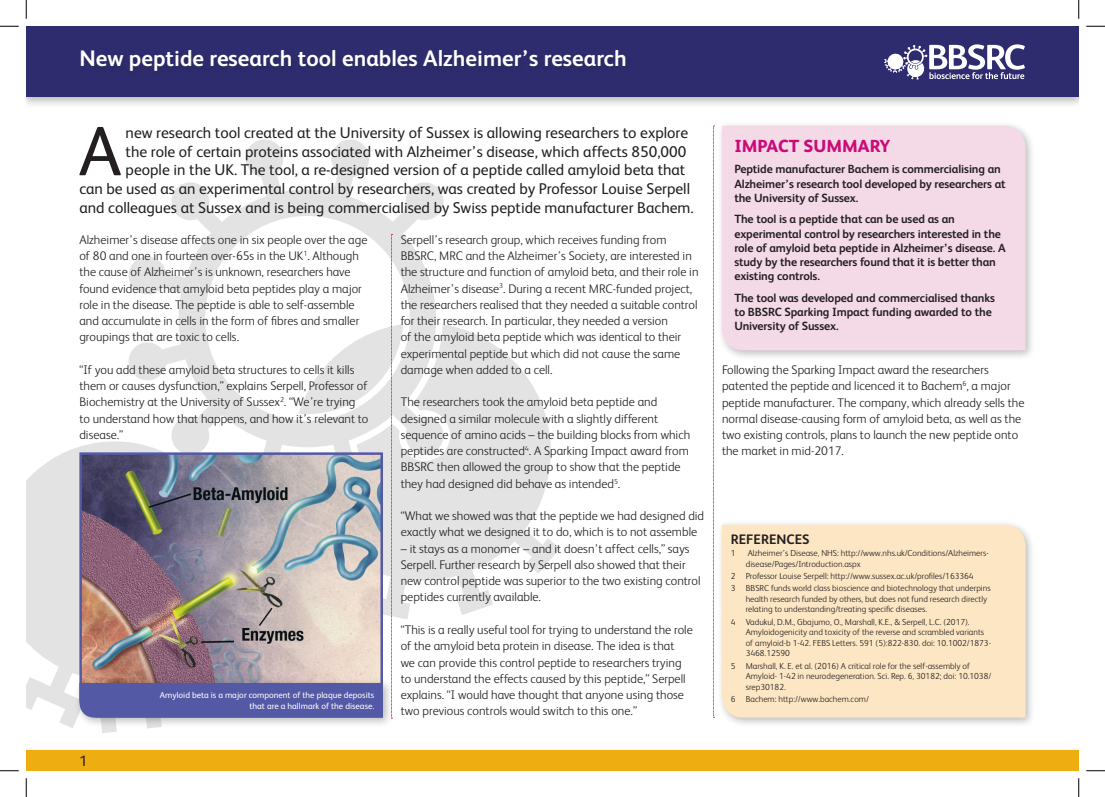
<style>
.page{position:relative;width:1105px;height:797px;background:#fff}
.page>*{position:absolute;margin:0;border:0;box-sizing:border-box;transform-origin:0 0}
.t1{font:70px "FS Albert";color:#231f20}
.t2{font:700 22.5px "FS Albert";color:#fff}
.t3{font:800 17.5px "FS Albert";color:#ca0b79}
.t4{font:15.62px "FS Albert";color:#231f20}
.t5{font:15px "FS Albert";color:#231f20}
.t6{font:700 13.75px "FS Albert";color:#231f20}
.t7{font:300 12.5px/16.2px "FS Albert";color:#231f20}
.t8{font:700 11.88px/14.2px "FS Albert";letter-spacing:-.01em;color:#231f20}
.t9{font:300 8.75px/10.5px "FS Albert";color:#231f20}
.t10{font:8.75px/10.5px "FS Albert";color:#fff;text-align:right}
</style>
<div class="page">
<svg style="left:26px;top:441px;width:133px;height:292px;fill:#e3e3e4"></svg>
<svg style="left:384px;top:330px;width:176px;height:289px;fill:#e3e3e4"></svg>
<svg style="left:110px;top:325px;width:354px;height:190px"></svg>
<svg style="left:126px;top:139px;width:319px;height:360px"></svg>
<div style="left:26px;top:26px;width:1053px;height:82px;background:#231f20;opacity:.3"></div>
<div style="left:26px;top:26px;width:1053px;height:71px;background:#2e2c6f"></div>
<svg style="left:884px;top:44px;width:141px;height:35px"></svg>
<div style="left:26px;top:746px;width:1053px;height:24px;background:#fafafa"></div>
<div style="left:26px;top:750px;width:1053px;height:20px;background:#eead11"></div>
<img style="left:78px;top:451px;width:306px;height:227px">
<div style="left:717px;top:121px;width:319px;height:239px;background:#231f20;opacity:.3"></div>
<div style="left:722px;top:126px;width:303px;height:224px;background:#f4d9e7"></div>
<svg style="left:713px;top:126px;width:1px;height:592px"></svg>
<div style="left:79px;top:49px;width:552px;height:28px;background:#2d2b6b"></div>
<svg style="left:391px;top:234px;width:1px;height:444px"></svg>
<div style="left:74px;top:678px;width:319px;height:49px;background:#231f20;opacity:.3"></div>
<div style="left:79px;top:683px;width:304px;height:34px;background:#5459a6"></div>
<div style="left:717px;top:519px;width:319px;height:208px;background:#231f20;opacity:.3"></div>
<div style="left:722px;top:524px;width:303px;height:193px;background:#fce6c3"></div>
<svg style="left:0;top:25px;width:19px;height:2px"></svg>
<svg style="left:1086px;top:25px;width:19px;height:2px"></svg>
<svg style="left:0;top:770px;width:19px;height:1px"></svg>
<svg style="left:1086px;top:770px;width:19px;height:1px"></svg>
<svg style="left:25px;top:0;width:2px;height:19px"></svg>
<svg style="left:25px;top:778px;width:2px;height:19px"></svg>
<svg style="left:1078px;top:0;width:1px;height:19px"></svg>
<svg style="left:1078px;top:778px;width:1px;height:19px"></svg>
<h2 class="t2" style="left:79px;top:43px;width:549px">New peptide research tool enables Alzheimer’s research</h2>
<h1 class="t1" style="left:79px;top:105px;width:44px">A</h1>
<p class="t4" style="left:126px;top:122px;width:564px">new research tool created at the University of Sussex is allowing researchers to explore</p>
<p class="t4" style="left:126px;top:141px;width:562px">the role of certain proteins associated with Alzheimer’s disease, which affects 850,000</p>
<p class="t4" style="left:126px;top:159px;width:561px">people in the UK. The tool, a re-designed version of a peptide called amyloid beta that</p>
<p class="t4" style="left:79px;top:178px;width:612px">can be used as an experimental control by researchers, was created by Professor Louise Serpell</p>
<p class="t4" style="left:79px;top:197px;width:616px">and colleagues at Sussex and is being commercialised by Swiss peptide manufacturer Bachem.</p>
<p class="t7" style="left:79px;top:231px;width:290px">Alzheimer’s disease affects one in six people over the age of 80 and one in fourteen over-65s in the UK<sup>1</sup>. Although the cause of Alzheimer’s is unknown, researchers have found evidence that amyloid beta peptides play a major role in the disease. The peptide is able to self-assemble and accumulate in cells in the form of fibres and smaller groupings that are toxic to cells.</p>
<p class="t7" style="left:79px;top:361px;width:291px">“If you add these amyloid beta structures to cells it kills them or causes dysfunction,” explains Serpell, Professor of Biochemistry at the University of Sussex<sup>2</sup>. “We’re trying to understand how that happens, and how it’s relevant to disease.”</p>
<p class="t5" style="left:79px;top:750px;width:10px">1</p>
<p class="t10" style="left:160px;top:689px;width:216px">Amyloid beta is a major component of the plaque deposits that are a hallmark of the disease.</p>
<p class="t7" style="left:401px;top:231px;width:299px">Serpell’s research group, which receives funding from BBSRC, MRC and the Alzheimer’s Society, are interested in the structure and function of amyloid beta, and their role in Alzheimer’s disease<sup>3</sup>. During a recent MRC-funded project, the researchers realised that they needed a suitable control for their research. In particular, they needed a version<br>of the amyloid beta peptide which was identical to their experimental peptide but which did not cause the same damage when added to a cell.</p>
<p class="t7" style="left:401px;top:393px;width:291px">The researchers took the amyloid beta peptide and designed a similar molecule with a slightly different sequence of amino acids – the building blocks from which peptides are constructed<sup>4</sup>. A Sparking Impact award from BBSRC then allowed the group to show that the peptide they had designed did behave as intended<sup>5</sup>.</p>
<p class="t7" style="left:401px;top:507px;width:305px">“What we showed was that the peptide we had designed did exactly what we designed it to do, which is to not assemble</p>
<p class="t7" style="left:401px;top:539px;width:301px">– it stays as a monomer – and it doesn’t affect cells,” says Serpell. Further research by Serpell also showed that their new control peptide was superior to the two existing control peptides currently available.</p>
<p class="t7" style="left:401px;top:621px;width:294px">“This is a really useful tool for trying to understand the role of the amyloid beta protein in disease. The idea is that<br>we can provide this control peptide to researchers trying to understand the effects caused by this peptide,” Serpell explains. “I would have thought that anyone using those two previous controls would switch to this one.”</p>
<h3 class="t3" style="left:734px;top:133px;width:158px">IMPACT SUMMARY</h3>
<p class="t8" style="left:734px;top:162px;width:273px">Peptide manufacturer Bachem is commercialising an<br>Alzheimer’s research tool developed by researchers at the University of Sussex.</p>
<p class="t8" style="left:734px;top:212px;width:273px">The tool is a peptide that can be used as an experimental control by researchers interested in the role of amyloid beta peptide in Alzheimer’s disease. A study by the researchers found that it is better than existing controls.</p>
<p class="t8" style="left:734px;top:290px;width:262px">The tool was developed and commercialised thanks to BBSRC Sparking Impact funding awarded to the<br>University of Sussex.</p>
<p class="t7" style="left:722px;top:361px;width:304px">Following the Sparking Impact award the researchers patented the peptide and licenced it to Bachem<sup>6</sup>, a major peptide manufacturer. The company, which already sells the normal disease-causing form of amyloid beta, as well as the two existing controls, plans to launch the new peptide onto the market in mid-2017.</p>
<p class="t6" style="left:731px;top:530px;width:80px">REFERENCES</p>
<p class="t9" style="left:731px;top:547px;width:6px">1</p>
<p class="t9" style="left:746px;top:547px;width:245px">Alzheimer’s Disease, NHS: http://www.nhs.uk/Conditions/Alzheimers&shy;disease/Pages/Introduction.aspx</p>
<p class="t9" style="left:731px;top:569px;width:261px;line-height:12.2px">2 Professor Louise Serpell: http://www.sussex.ac.uk/profiles/163364<br>3 BBSRC funds world class bioscience and biotechnology that underpins</p>
<p class="t9" style="left:746px;top:593px;width:243px">health research funded by others, but does not fund research directly relating to understanding/treating specific diseases.</p>
<p class="t9" style="left:746px;top:616px;width:247px;text-indent:-15px">4 Vadukul, D.M., Gbajumo, O., Marshall, K.E., &amp; Serpell, L.C. (2017).<br>Amyloidogenicity and toxicity of the reverse and scrambled variants of amyloid-b 1-42. FEBS Letters. 591 (5):822-830. doi: 10.1002/1873- 3468.12590</p>
<p class="t9" style="left:746px;top:660px;width:247px;text-indent:-15px">5 Marshall, K. E. et al. (2016) A critical role for the self-assembly of<br>Amyloid- 1-42 in neurodegeneration. Sci. Rep. 6, 30182; doi: 10.1038/ srep30182.</p>
<p class="t9" style="left:731px;top:693px;width:140px">6 Bachem: http://www.bachem.com/</p>
</div>
